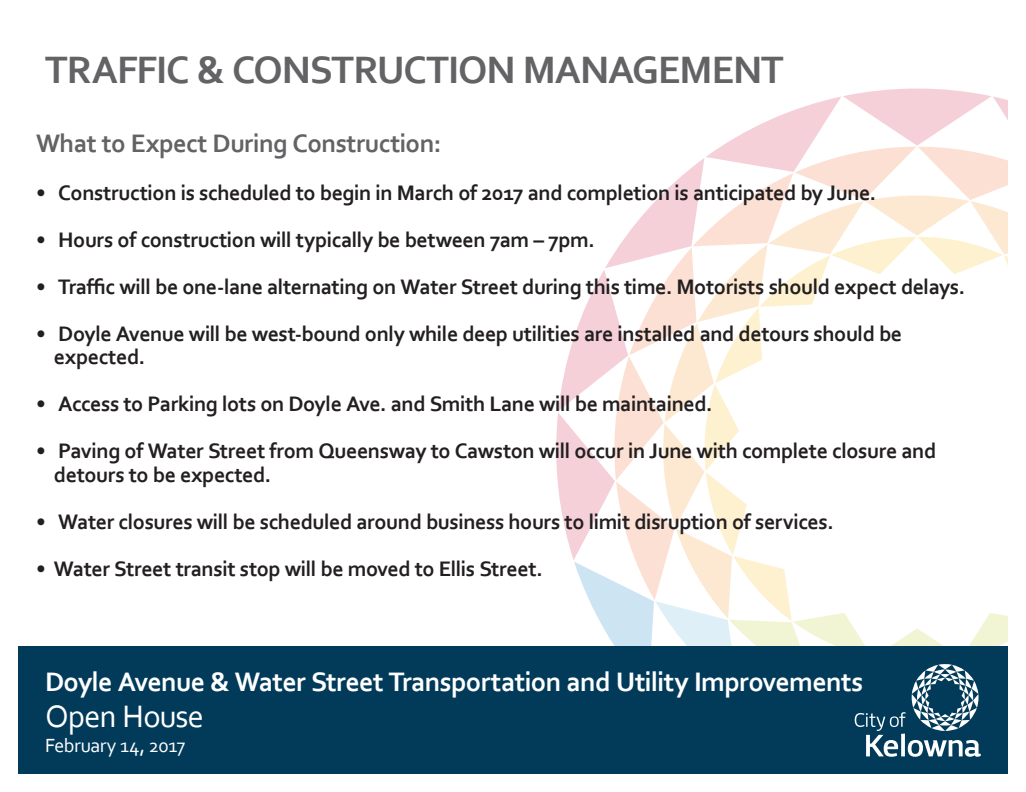
<style>
.page{position:relative;width:1026px;height:792px;background:#fff}
.page>*{position:absolute;margin:0;border:0;box-sizing:border-box;transform-origin:0 0}
.t1{font:700 40px "Corbel";letter-spacing:-.025em;color:#636366}
.t2{font:32.5px "Corbel";letter-spacing:-.025em;color:#fff}
.t3{font:700 28px "Corbel";letter-spacing:-.02em;color:#fff}
.t4{font:700 26.5px "Corbel";letter-spacing:-.02em;color:#636366}
.t5{font:700 22px/23.5px "Corbel";letter-spacing:-.02em;color:#231f20}
.t6{font:20px "Corbel";letter-spacing:-.025em;color:#fff}
</style>
<div class="page">
<div style="left:18px;top:647px;width:990px;height:127px;background:#023b5a"></div>
<svg style="left:556px;top:89px;width:452px;height:668px"></svg>
<p class="t1" style="left:45px;top:45px;width:741px">TRAFFIC &amp; CONSTRUCTION MANAGEMENT</p>
<p class="t4" style="left:36px;top:127px;width:407px">What to Expect During Construction:</p>
<p class="t5" style="left:36px;top:180px;width:842px">• Construction is scheduled to begin in March of 2017 and completion is anticipated by June.</p>
<p class="t5" style="left:36px;top:227px;width:560px">• Hours of construction will typically be between 7am – 7pm.</p>
<p class="t5" style="left:36px;top:274px;width:931px">• Traffic will be one-lane alternating on Water Street during this time. Motorists should expect delays.</p>
<p class="t5" style="left:54px;top:321px;width:850px;text-indent:-18px">• Doyle Avenue will be west-bound only while deep utilities are installed and detours should be expected.</p>
<p class="t5" style="left:36px;top:392px;width:678px">• Access to Parking lots on Doyle Ave. and Smith Lane will be maintained.</p>
<p class="t5" style="left:54px;top:439px;width:884px;text-indent:-18px">• Paving of Water Street from Queensway to Cawston will occur in June with complete closure and detours to be expected.</p>
<p class="t5" style="left:36px;top:509px;width:799px">• Water closures will be scheduled around business hours to limit disruption of services.</p>
<p class="t5" style="left:36px;top:556px;width:508px">• Water Street transit stop will be moved to Ellis Street.</p>
<p class="t3" style="left:45px;top:664px;width:820px">Doyle Avenue &amp; Water Street Transportation and Utility Improvements</p>
<p class="t2" style="left:45px;top:696px;width:161px">Open House</p>
<p class="t6" style="left:45px;top:733px;width:142px">February 14, 2017</p>
</div>
